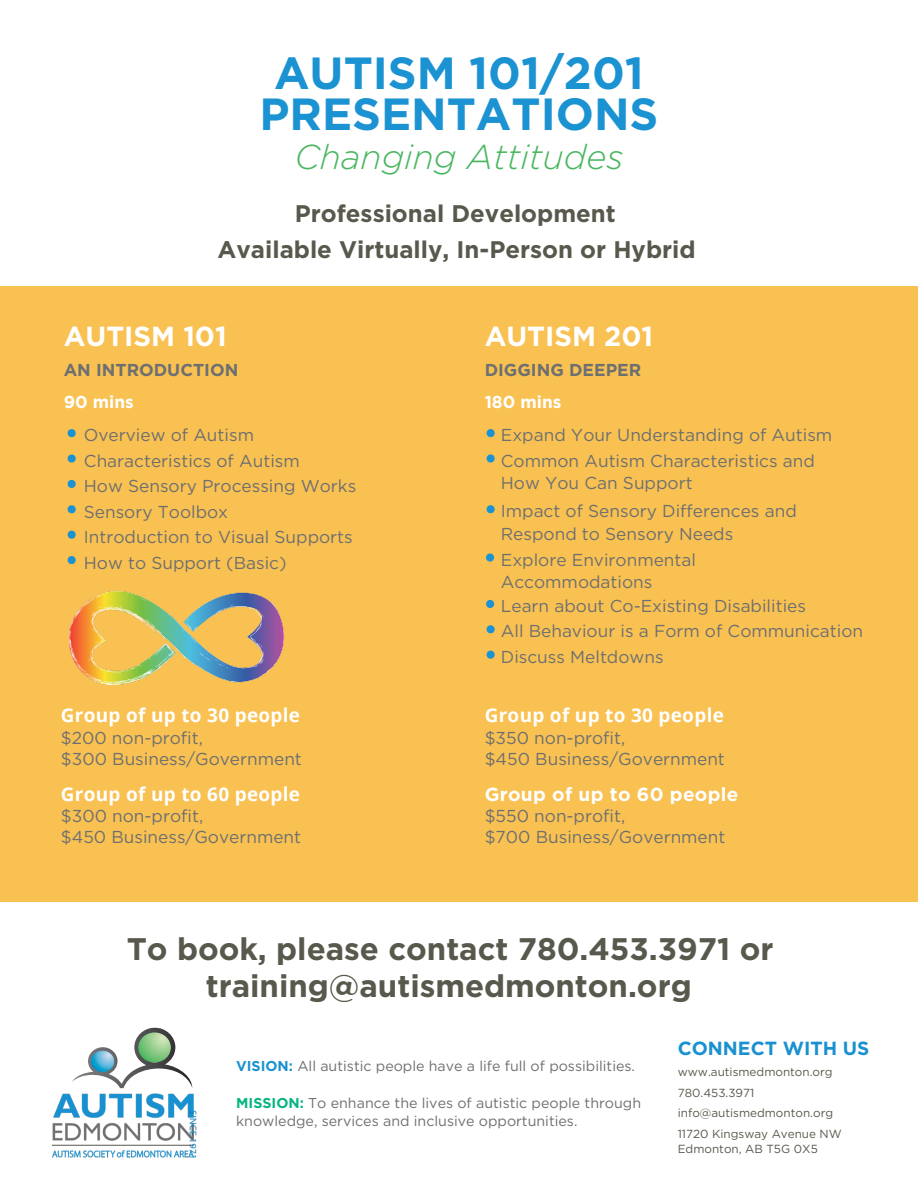
<style>
.page{position:relative;width:918px;height:1188px;background:#fff}
.page>*{position:absolute;margin:0;border:0;box-sizing:border-box;transform-origin:0 0}
.t1{font:700 45px/40.5px "Gotham";color:#1b92d1;text-align:center}
.t2{font:italic 300 34.5px "Gotham";color:#49b65f}
.t3{font:700 31.2px "Gotham";color:#59584c}
.t4{font:700 27.6px "Gotham";color:#fff}
.t5{font:700 24px "Gotham";color:#59584c}
.t6{font:700 19.05px "Gotham";color:#1991d0}
.t7{font:700 18.9px "Open Sans";letter-spacing:.015em;color:#fff}
.t8{font:700 18.9px "Gotham";letter-spacing:.015em;color:#fff}
.t9{font:17.25px/21.3px "Gotham";color:#6d6f70}
.t10{font:17.25px/25.5px "Gotham";color:#6d6e70}
.t11{font:700 17.25px/31.5px "Gotham";color:#6d6f70}
.t12{font:14.25px/18px "Gotham";color:#6d6f70}
.t13{font:11.7px/20.5px "Gotham";color:#59584c}
.s1{color:#fff}
.s2{font-weight:700;color:#1992cf}
.s3{font-weight:700;color:#07b581}
</style>
<div class="page">
<img style="left:72px;top:1028px;width:120px;height:58px">
<img style="left:52px;top:1086px;width:142px;height:72px">
<img style="left:138px;top:1032px;width:33px;height:31px;border-radius:50%">
<img style="left:91px;top:1051px;width:23px;height:21px;border-radius:50%">
<img style="left:182px;top:1104px;width:15px;height:54px">
<div style="left:0;top:287px;width:908px;height:614px;background:#f9c152"></div>
<svg style="left:67px;top:429px;width:9px;height:9px"></svg>
<svg style="left:67px;top:454px;width:9px;height:9px"></svg>
<svg style="left:67px;top:479px;width:9px;height:9px"></svg>
<svg style="left:67px;top:505px;width:9px;height:9px"></svg>
<svg style="left:67px;top:530px;width:9px;height:9px"></svg>
<svg style="left:67px;top:556px;width:9px;height:9px"></svg>
<svg style="left:486px;top:429px;width:9px;height:9px"></svg>
<svg style="left:486px;top:454px;width:9px;height:9px"></svg>
<svg style="left:486px;top:505px;width:9px;height:9px"></svg>
<svg style="left:486px;top:599px;width:9px;height:9px"></svg>
<svg style="left:486px;top:625px;width:9px;height:9px"></svg>
<svg style="left:486px;top:650px;width:9px;height:9px"></svg>
<svg style="left:486px;top:553px;width:9px;height:9px"></svg>
<img style="left:69px;top:591px;width:214px;height:94px">
<div style="left:907px;top:287px;width:11px;height:614px;background:#f9c152"></div>
<p class="t1" style="left:260px;top:53px;width:400px">AUTISM 101/201<br>PRESENTATIONS</p>
<p class="t2" style="left:294px;top:136px;width:331px">Changing Attitudes</p>
<p class="t5" style="left:295px;top:199px;width:323px">Professional Development</p>
<p class="t5" style="left:218px;top:235px;width:480px">Available Virtually, In-Person or Hybrid</p>
<h5 class="t4" style="left:64px;top:320px;width:165px">AUTISM 101</h5>
<h5 class="t11" style="left:64px;top:354px;width:176px">AN INTRODUCTION<br><span class="s1">90 mins</span></h5>
<h5 class="t10" style="left:84px;top:422px;width:274px">Overview of Autism<br>Characteristics of Autism<br>How Sensory Processing Works<br>Sensory Toolbox<br>Introduction to Visual Supports<br>How to Support (Basic)</h5>
<p class="t4" style="left:485px;top:320px;width:170px">AUTISM 201</p>
<p class="t11" style="left:485px;top:354px;width:158px">DIGGING DEEPER<br><span class="s1">180 mins</span></p>
<p class="t9" style="left:501px;top:422px;width:333px;line-height:25.8px">Expand Your Understanding of Autism<br>Common Autism Characteristics and</p>
<p class="t9" style="left:501px;top:468px;width:297px;line-height:28.2px">How You Can Support<br>Impact of Sensory Differences and</p>
<p class="t9" style="left:501px;top:521px;width:234px;line-height:25.8px">Respond to Sensory Needs<br>Explore Environmental</p>
<p class="t9" style="left:501px;top:569px;width:364px;line-height:25.2px">Accommodations<br>Learn about Co-Existing Disabilities<br>All Behaviour is a Form of Communication<br>Discuss Meltdowns</p>
<p class="t7" style="left:61px;top:702px;width:241px">Group of up to 30 people</p>
<p class="t7" style="left:485px;top:702px;width:241px">Group of up to 30 people</p>
<h5 class="t9" style="left:61px;top:727px;width:243px">$200 non-profit,<br>$300 Business/Government</h5>
<h4 class="t7" style="left:61px;top:781px;width:241px">Group of up to 60 people</h4>
<h4 class="t9" style="left:61px;top:805px;width:242px">$300 non-profit,<br>$450 Business/Government</h4>
<h2 class="t9" style="left:485px;top:727px;width:242px">$350 non-profit,<br>$450 Business/Government</h2>
<p class="t8" style="left:485px;top:783px;width:255px">Group of up to 60 people</p>
<h2 class="t9" style="left:485px;top:805px;width:242px">$550 non-profit,<br>$700 Business/Government</h2>
<h6 class="t3" style="left:127px;top:930px;width:648px">To book, please contact 780.453.3971 or</h6>
<h6 class="t3" style="left:206px;top:967px;width:487px">training@autismedmonton.org</h6>
<h5 class="t12" style="left:236px;top:1057px;width:400px"><span class="s2">VISION:</span> All autistic people have a life full of possibilities.</h5>
<h4 class="t12" style="left:236px;top:1094px;width:406px"><span class="s3">MISSION:</span> To enhance the lives of autistic people through knowledge, services and inclusive opportunities.</h4>
<p class="t6" style="left:678px;top:1037px;width:193px">CONNECT WITH US</p>
<h4 class="t13" style="left:678px;top:1062px;width:157px">www.autismedmonton.org<br>780.453.3971 info@autismedmonton.org</h4>
<h5 class="t13" style="left:678px;top:1123px;width:166px">11720 Kingsway Avenue NW</h5>
<h4 class="t13" style="left:678px;top:1138px;width:142px">Edmonton, AB T5G 0X5</h4>
</div>
